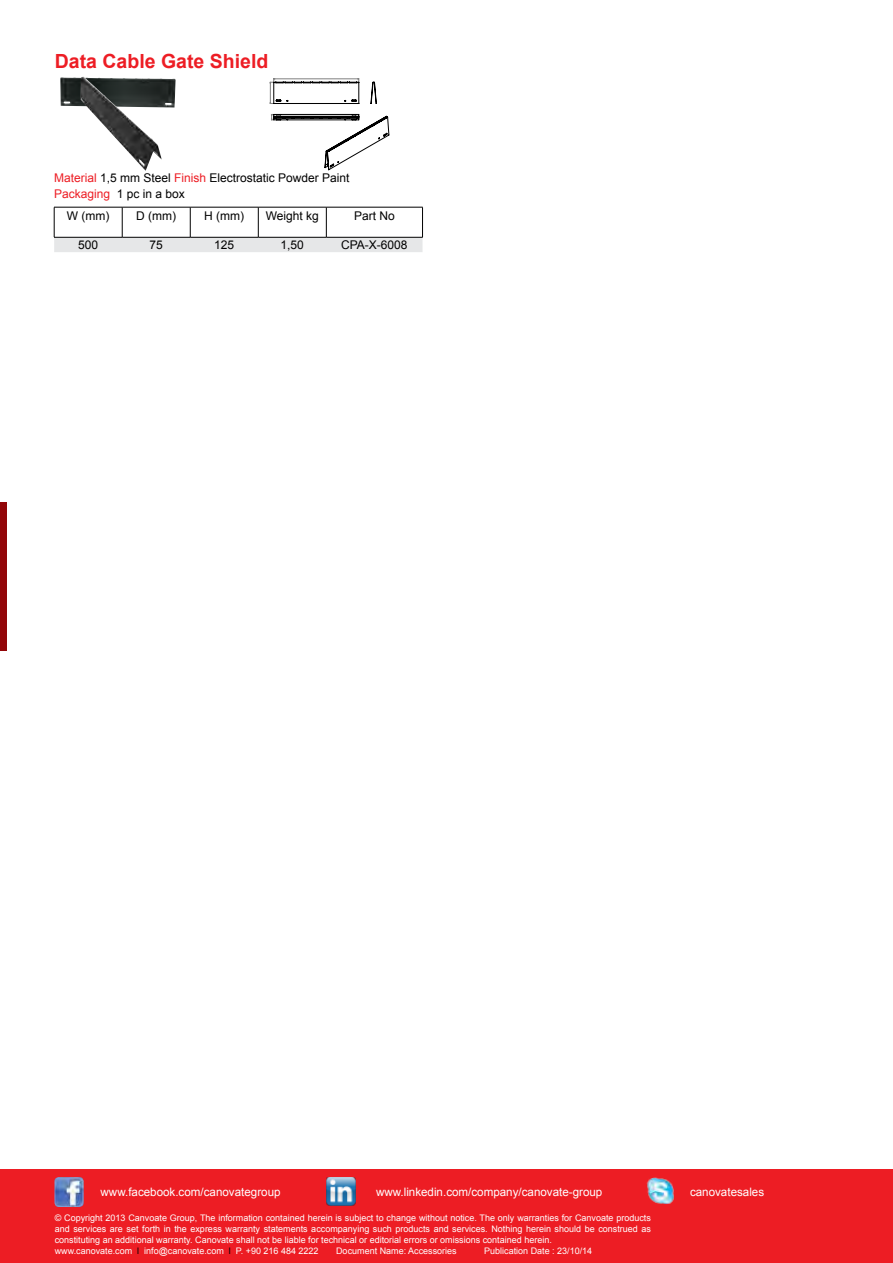
<style>
.page{position:relative;width:893px;height:1263px;background:#fff}
.page>*{position:absolute;margin:0;border:0;box-sizing:border-box;transform-origin:0 0}
.t1{font:700 19.5px "Arial";color:#ed1d24}
.t2{font:12px/16.5px "Arial";color:#000}
.t3{font:11.55px "Arial";color:#fff}
.t4{font:9px/10.8px "Arial";color:#fff}
.s1{color:#ed1d24}
.s2{color:#000}
</style>
<div class="page">
<div style="left:0;top:502px;width:6px;height:149px;background:#920609"></div>
<div style="left:1px;top:1169px;width:892px;height:94px;background:#ed1d24"></div>
<img style="left:327px;top:1177px;width:29px;height:28px">
<img style="left:54px;top:1177px;width:30px;height:30px">
<img style="left:646px;top:1177px;width:28px;height:27px">
<img style="left:60px;top:77px;width:116px;height:31px">
<img style="left:80px;top:77px;width:82px;height:94px">
<svg style="left:270px;top:78px;width:119px;height:92px"></svg>
<div style="left:54px;top:238px;width:369px;height:14px;background:#e6e7e8"></div>
<hr style="left:122px;top:207px;width:1px;height:30px;background:#000">
<hr style="left:190px;top:207px;width:1px;height:30px;background:#000">
<hr style="left:54px;top:207px;width:68px;height:1px;background:#000">
<hr style="left:54px;top:207px;width:1px;height:30px;background:#000">
<hr style="left:122px;top:207px;width:68px;height:1px;background:#000">
<hr style="left:190px;top:207px;width:68px;height:1px;background:#000">
<hr style="left:258px;top:207px;width:68px;height:1px;background:#000">
<hr style="left:258px;top:207px;width:1px;height:30px;background:#000">
<hr style="left:326px;top:207px;width:97px;height:1px;background:#000">
<hr style="left:326px;top:207px;width:1px;height:30px;background:#000">
<hr style="left:422px;top:207px;width:1px;height:30px;background:#000">
<hr style="left:54px;top:237px;width:68px;height:1px;background:#000">
<hr style="left:122px;top:237px;width:68px;height:1px;background:#000">
<hr style="left:190px;top:237px;width:68px;height:1px;background:#000">
<hr style="left:258px;top:237px;width:68px;height:1px;background:#000">
<hr style="left:326px;top:237px;width:97px;height:1px;background:#000">
<h1 class="t1" style="left:55px;top:48px;width:215px">Data Cable Gate Shield</h1>
<h2 class="t2" style="left:54px;top:170px;width:297px"><span class="s1">Material</span> 1,5 mm Steel <span class="s1">Finish</span> Electrostatic Powder Paint<br><span class="s1">Packaging</span> 1 pc in a box</h2>
<h2 class="t2" style="left:67px;top:208px;width:44px">W (mm)</h2>
<h2 class="t2" style="left:136px;top:208px;width:41px">D (mm)</h2>
<h2 class="t2" style="left:204px;top:208px;width:41px">H (mm)</h2>
<h2 class="t2" style="left:266px;top:208px;width:55px">Weight kg</h2>
<h2 class="t2" style="left:354px;top:208px;width:42px">Part No</h2>
<h2 class="t2" style="left:78px;top:237px;width:22px">500</h2>
<h2 class="t2" style="left:150px;top:237px;width:15px">75</h2>
<h2 class="t2" style="left:214px;top:237px;width:22px">125</h2>
<h2 class="t2" style="left:281px;top:237px;width:25px">1,50</h2>
<h2 class="t2" style="left:341px;top:237px;width:68px">CPA-X-6008</h2>
<p class="t3" style="left:101px;top:1184px;width:181px">www.facebook.com/canovategroup</p>
<p class="t3" style="left:376px;top:1184px;width:228px">www.linkedin.com/company/canovate-group</p>
<p class="t3" style="left:690px;top:1184px;width:76px">canovatesales</p>
<p class="t4" style="left:55px;top:1213px;width:598px">© Copyright 2013 Canvoate Group, The information contained herein is subject to change without notice. The only warranties for Canvoate products and services are set forth in the express warranty statements accompanying such products and services. Nothing herein should be construed as constituting an additional warranty. Canovate shall not be liable for technical or editorial errors or omissions contained herein.<br>www.canovate.com <span class="s2">l</span> info@canovate.com <span class="s2">l</span> P. +90 216 484 2222</p>
<p class="t4" style="left:336px;top:1245px;width:122px">Document Name: Accessories</p>
<p class="t4" style="left:484px;top:1245px;width:110px">Publication Date : 23/10/14</p>
</div>
